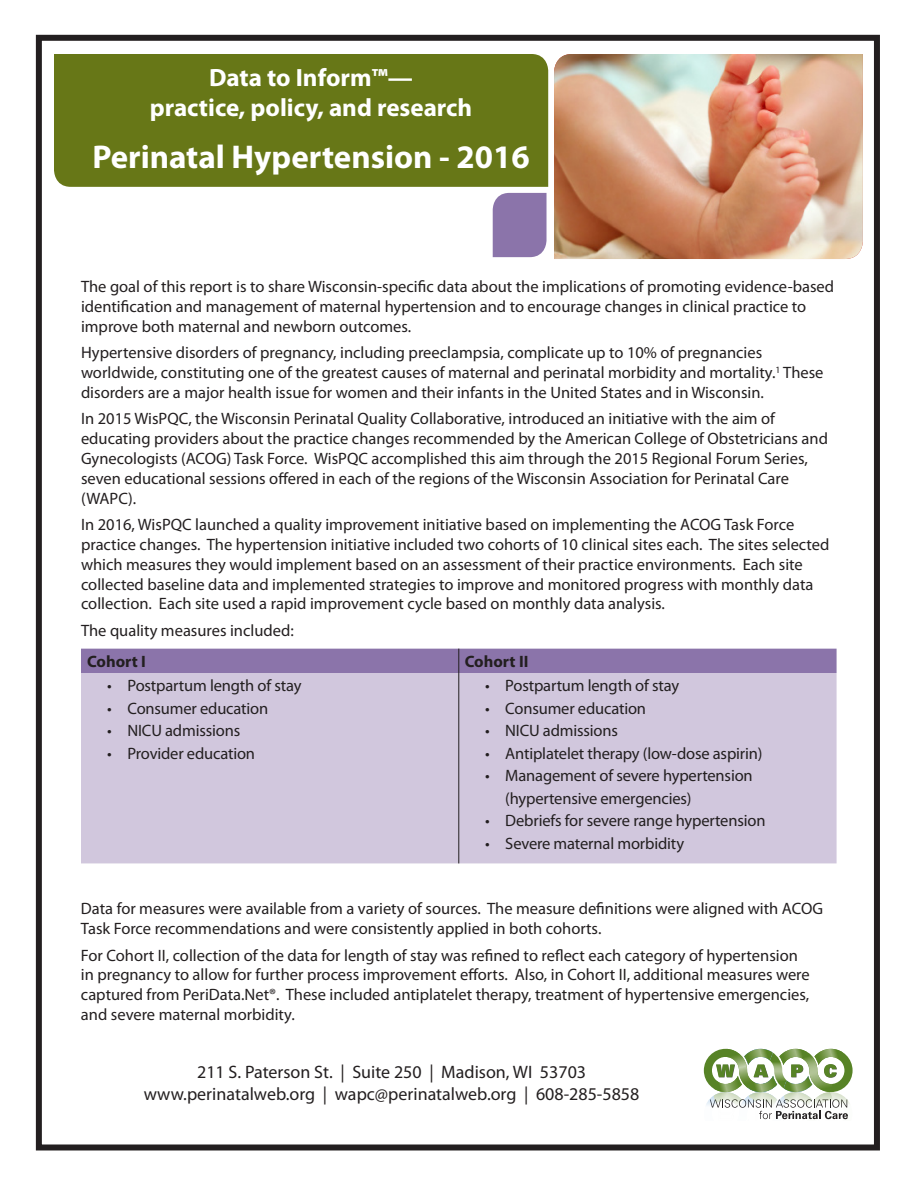
<style>
.page{position:relative;width:918px;height:1188px;background:#fff}
.page>*{position:absolute;margin:0;border:0;box-sizing:border-box;transform-origin:0 0}
.t1{font:700 33px "Myriad Pro";color:#fff}
.t2{font:700 25.05px/30.2px "Myriad Pro";color:#fff;text-align:center}
.t3{font:18px/21.6px "Myriad Pro";color:#231f20;text-align:center}
.t4{font:16.5px/19.8px "Myriad Pro";color:#231f20}
.t5{font:700 16.5px "Myriad Pro";color:#231f20}
</style>
<div class="page">
<div style="left:54px;top:54px;width:494px;height:133px;background:#677717"></div>
<div style="left:493px;top:193px;width:54px;height:64px;background:#8b74aa"></div>
<div style="left:36px;top:35px;width:844px;height:1115px;border:6px solid #231f20"></div>
<img style="left:554px;top:54px;width:309px;height:205px">
<div style="left:81px;top:673px;width:756px;height:190px;background:#d1c7dd"></div>
<div style="left:81px;top:649px;width:756px;height:24px;background:#8b74aa"></div>
<hr style="left:458px;top:673px;width:1px;height:190px;background:#231f20">
<svg style="left:704px;top:1049px;width:149px;height:71px"></svg>
<h2 class="t2" style="left:150px;top:61px;width:324px">Data to Inform™—<br>practice, policy, and research</h2>
<h1 class="t1" style="left:92px;top:135px;width:439px">Perinatal Hypertension - 2016</h1>
<p class="t4" style="left:81px;top:276px;width:755px">The goal of this report is to share Wisconsin-specific data about the implications of promoting evidence-based identification and management of maternal hypertension and to encourage changes in clinical practice to improve both maternal and newborn outcomes.</p>
<p class="t4" style="left:81px;top:343px;width:744px">Hypertensive disorders of pregnancy, including preeclampsia, complicate up to 10% of pregnancies worldwide, constituting one of the greatest causes of maternal and perinatal morbidity and mortality.<sup>1</sup> These disorders are a major health issue for women and their infants in the United States and in Wisconsin.</p>
<p class="t4" style="left:81px;top:409px;width:749px">In 2015 WisPQC, the Wisconsin Perinatal Quality Collaborative, introduced an initiative with the aim of educating providers about the practice changes recommended by the American College of Obstetricians and Gynecologists (ACOG) Task Force. WisPQC accomplished this aim through the 2015 Regional Forum Series, seven educational sessions offered in each of the regions of the Wisconsin Association for Perinatal Care (WAPC).</p>
<p class="t4" style="left:81px;top:514px;width:750px">In 2016, WisPQC launched a quality improvement initiative based on implementing the ACOG Task Force practice changes. The hypertension initiative included two cohorts of 10 clinical sites each. The sites selected which measures they would implement based on an assessment of their practice environments. Each site collected baseline data and implemented strategies to improve and monitored progress with monthly data collection. Each site used a rapid improvement cycle based on monthly data analysis.</p>
<p class="t4" style="left:81px;top:620px;width:214px">The quality measures included:</p>
<p class="t5" style="left:87px;top:651px;width:60px">Cohort I</p>
<p class="t5" style="left:465px;top:651px;width:65px">Cohort II</p>
<p class="t4" style="left:107px;top:676px;width:196px">• Postpartum length of stay</p>
<p class="t4" style="left:107px;top:698px;width:163px">• Consumer education</p>
<p class="t4" style="left:107px;top:721px;width:135px">• NICU admissions</p>
<p class="t4" style="left:107px;top:743px;width:149px">• Provider education</p>
<p class="t4" style="left:485px;top:676px;width:196px">• Postpartum length of stay</p>
<p class="t4" style="left:485px;top:698px;width:163px">• Consumer education</p>
<p class="t4" style="left:485px;top:721px;width:135px">• NICU admissions</p>
<p class="t4" style="left:485px;top:743px;width:279px">• Antiplatelet therapy (low-dose aspirin)</p>
<p class="t4" style="left:505px;top:764px;width:249px;line-height:22.5px;text-indent:-20px">• Management of severe hypertension (hypertensive emergencies)</p>
<p class="t4" style="left:485px;top:811px;width:282px">• Debriefs for severe range hypertension</p>
<p class="t4" style="left:485px;top:833px;width:201px">• Severe maternal morbidity</p>
<p class="t4" style="left:81px;top:899px;width:744px">Data for measures were available from a variety of sources. The measure definitions were aligned with ACOG<br>Task Force recommendations and were consistently applied in both cohorts.</p>
<p class="t4" style="left:81px;top:945px;width:730px">For Cohort II, collection of the data for length of stay was refined to reflect each category of hypertension in pregnancy to allow for further process improvement efforts. Also, in Cohort II, additional measures were captured from PeriData.Net®. These included antiplatelet therapy, treatment of hypertensive emergencies, and severe maternal morbidity.</p>
<p class="t3" style="left:144px;top:1061px;width:497px">211 S. Paterson St. | Suite 250 | Madison, WI 53703 www.perinatalweb.org | wapc@perinatalweb.org | 608-285-5858</p>
</div>
